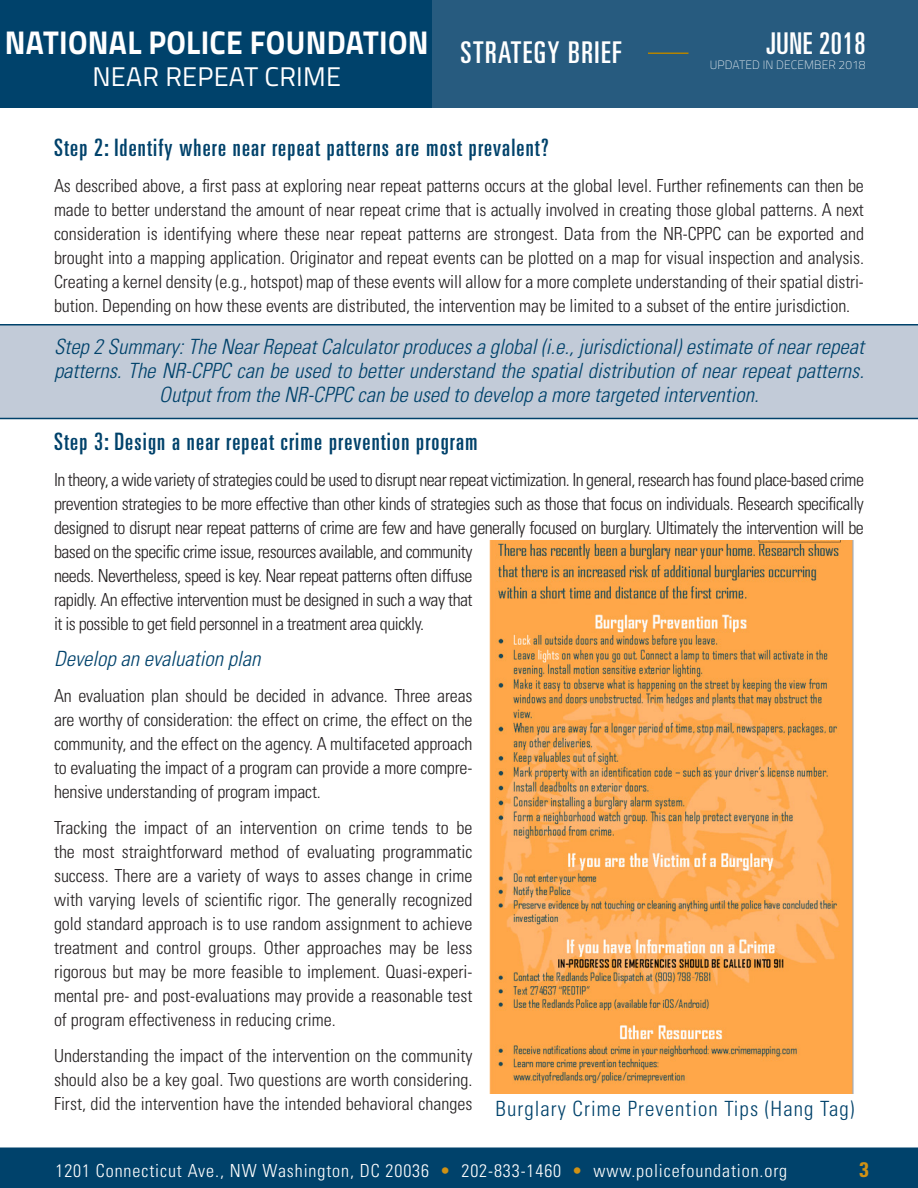
<style>
.page{position:relative;width:918px;height:1188px;background:#fff}
.page>*{position:absolute;margin:0;border:0;box-sizing:border-box;transform-origin:0 0}
.t1{font:700 33px "Titillium Web";letter-spacing:.01em;color:#fff;scale:.91 1}
.t2{font:ultra-condensed 30px "Univers";letter-spacing:.05em;color:#fff}
.t3{font:ultra-condensed 30px "Univers";letter-spacing:.02em;color:#fff}
.t4{font:27px "Titillium Web";letter-spacing:.01em;color:#fff}
.Section_Title{font:ultra-condensed 24px "Univers";letter-spacing:.05em;color:#00426b}
.Pull_Quote{font:italic 300 condensed 21px/24px "Univers";color:#00426b;text-align:center}
.Section_Title-2{font:300 condensed 21px "Univers";letter-spacing:.05em;color:#00426b}
.t5{font:700 condensed 21px "Univers";color:#d09114}
.Body_Text{font:300 condensed 18px/24px "Univers";letter-spacing:-.03em;color:#231f20;text-align:justify}
.t6{font:300 condensed 18px "Univers";letter-spacing:.05em;color:#fff}
.t7{font:100 12px "Titillium Web";letter-spacing:.01em;color:#fff}
.s1{color:#d09114}
</style>
<div class="page">
<div style="left:1px;top:1148px;width:916px;height:39px;background:#00426b"></div>
<div style="left:0;top:1148px;width:918px;height:40px;border:2px solid #00426b"></div>
<div style="left:0;top:0;width:432px;height:108px;background:#00426b"></div>
<div style="left:432px;top:0;width:486px;height:108px;background:#275b7f"></div>
<hr style="left:648px;top:52px;width:40px;height:2px;background:#b48300">
<img style="left:489px;top:540px;width:365px;height:554px">
<div style="left:0;top:324px;width:918px;height:95px;background:#c2cbd8"></div>
<hr style="left:0;top:324px;width:918px;height:2px;background:#00426b">
<hr style="left:0;top:418px;width:918px;height:1px;background:#00426b">
<h1 class="t1" style="left:5px;top:17px;width:467px">NATIONAL POLICE FOUNDATION</h1>
<h3 class="t4" style="left:92px;top:57px;width:250px">NEAR REPEAT CRIME</h3>
<h2 class="t2" style="left:460px;top:36px;width:163px">STRATEGY BRIEF</h2>
<h2 class="t3" style="left:767px;top:27px;width:100px">JUNE 2018</h2>
<p class="t7" style="left:710px;top:56px;width:157px">UPDATED IN DECEMBER 2018</p>
<p class="Section_Title" style="left:54px;top:134px;width:496px">Step 2: Identify where near repeat patterns are most prevalent?</p>
<p class="Body_Text" style="left:54px;top:173px;width:812px">As described above, a first pass at exploring near repeat patterns occurs at the global level. Further refinements can then be made to better understand the amount of near repeat crime that is actually involved in creating those global patterns. A next consideration is identifying where these near repeat patterns are strongest. Data from the NR-CPPC can be exported and brought into a mapping application. Originator and repeat events can be plotted on a map for visual inspection and analysis.<br>Creating a kernel density (e.g., hotspot) map of these events will allow for a more complete understanding of their spatial distri&shy;bution. Depending on how these events are distributed, the intervention may be limited to a subset of the entire jurisdiction.</p>
<p class="Pull_Quote" style="left:54px;top:334px;width:812px">Step 2 Summary: The Near Repeat Calculator produces a global (i.e., jurisdictional) estimate of near repeat patterns. The NR-CPPC can be used to better understand the spatial distribution of near repeat patterns.<br>Output from the NR-CPPC can be used to develop a more targeted intervention.</p>
<p class="Section_Title" style="left:54px;top:428px;width:425px">Step 3: Design a near repeat crime prevention program</p>
<p class="Body_Text" style="left:54px;top:467px;width:812px;text-align:left">In theory, a wide variety of strategies could be used to disrupt near repeat victimization. In general, research has found place-based crime prevention strategies to be more effective than other kinds of strategies such as those that focus on individuals. Research specifically designed to disrupt near repeat patterns of crime are few and have generally focused on burglary. Ultimately the intervention will be based on the specific crime issue, resources available, and community<br>needs. Nevertheless, speed is key. Near repeat patterns often diffuse<br>rapidly. An effective intervention must be designed in such a way that<br>it is possible to get field personnel in a treatment area quickly.</p>
<p class="Pull_Quote" style="left:54px;top:646px;width:208px">Develop an evaluation plan</p>
<p class="Body_Text" style="left:54px;top:683px;width:420px">An evaluation plan should be decided in advance. Three areas are worthy of consideration: the effect on crime, the effect on the community, and the effect on the agency. A multifaceted approach to evaluating the impact of a program can provide a more compre&shy;hensive understanding of program impact.</p>
<p class="Body_Text" style="left:54px;top:815px;width:420px">Tracking the impact of an intervention on crime tends to be the most straightforward method of evaluating programmatic success. There are a variety of ways to asses change in crime with varying levels of scientific rigor. The generally recognized gold standard approach is to use random assignment to achieve treatment and control groups. Other approaches may be less rigorous but may be more feasible to implement. Quasi-experi&shy;mental pre- and post-evaluations may provide a reasonable test of program effectiveness in reducing crime.</p>
<p class="Body_Text" style="left:54px;top:1043px;width:420px">Understanding the impact of the intervention on the community should also be a key goal. Two questions are worth considering.<br>First, did the intervention have the intended behavioral changes</p>
<p class="Section_Title-2" style="left:496px;top:1096px;width:360px">Burglary Crime Prevention Tips (Hang Tag)</p>
<p class="t6" style="left:56px;top:1160px;width:733px">1201 Connecticut Ave., NW Washington, DC 20036 <span class="s1">•</span> 202-833-1460 <span class="s1">•</span> www.policefoundation.org</p>
<p class="t5" style="left:859px;top:1157px;width:11px">3</p>
</div>
